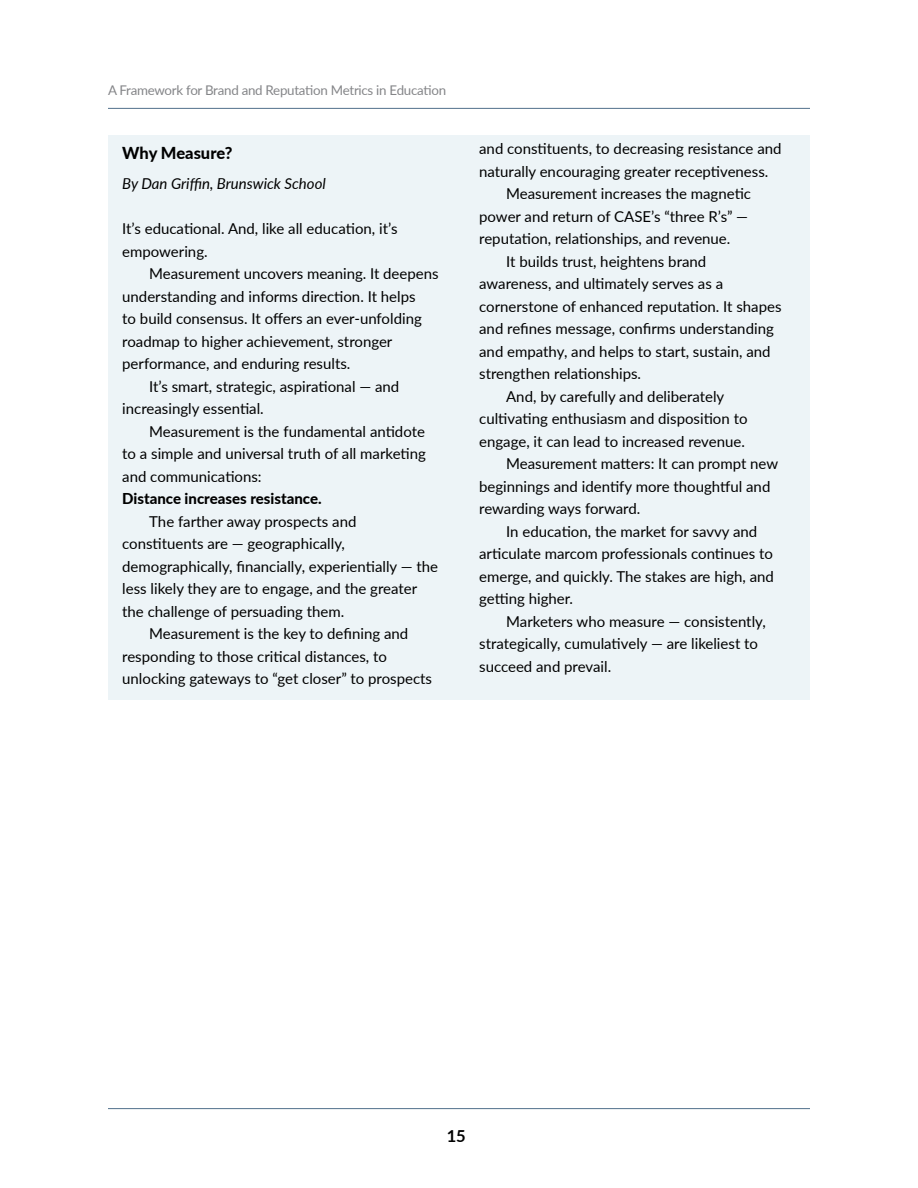
<style>
.page{position:relative;width:918px;height:1188px;background:#fff}
.page>*{position:absolute;margin:0;border:0;box-sizing:border-box;transform-origin:0 0}
.t1{font:800 16.5px "Lato";letter-spacing:-.005em;color:#000}
.t2{font:700 16.5px "Lato";color:#000}
.t3{font:15px/22.5px "Lato";color:#000}
.t4{font:italic 15px "Lato";color:#000}
.t5{font:800 15px "Lato";color:#000}
.t6{font:13.35px "Lato";letter-spacing:-.02em;color:#848588}
</style>
<div class="page">
<div style="left:108px;top:135px;width:702px;height:565px;background:#edf4f7"></div>
<hr style="left:108px;top:108px;width:702px;height:1px;background:#51708b">
<hr style="left:108px;top:1108px;width:702px;height:1px;background:#51708b">
<p class="t6" style="left:108px;top:81px;width:340px">A Framework for Brand and Reputation Metrics in Education</p>
<p class="t1" style="left:122px;top:141px;width:112px">Why Measure?</p>
<p class="t4" style="left:122px;top:173px;width:205px">By Dan Griffin, Brunswick School</p>
<p class="t3" style="left:122px;top:217px;width:277px">It’s educational. And, like all education, it’s empowering.</p>
<p class="t3" style="left:149px;top:262px;width:291px">Measurement uncovers meaning. It deepens</p>
<p class="t3" style="left:122px;top:284px;width:295px">understanding and informs direction. It helps</p>
<p class="t3" style="left:122px;top:307px;width:301px">to build consensus. It offers an ever-unfolding</p>
<p class="t3" style="left:122px;top:329px;width:272px">roadmap to higher achievement, stronger</p>
<p class="t3" style="left:122px;top:352px;width:230px">performance, and enduring results.</p>
<p class="t3" style="left:149px;top:374px;width:252px">It’s smart, strategic, aspirational — and</p>
<p class="t3" style="left:122px;top:397px;width:143px">increasingly essential.</p>
<p class="t3" style="left:149px;top:419px;width:277px">Measurement is the fundamental antidote</p>
<p class="t3" style="left:122px;top:442px;width:305px">to a simple and universal truth of all marketing</p>
<p class="t3" style="left:122px;top:464px;width:141px">and communications:</p>
<p class="t5" style="left:122px;top:487px;width:201px">Distance increases resistance.</p>
<p class="t3" style="left:149px;top:509px;width:209px">The farther away prospects and</p>
<p class="t3" style="left:122px;top:532px;width:224px">constituents are — geographically,</p>
<p class="t3" style="left:122px;top:554px;width:317px">demographically, financially, experientially — the</p>
<p class="t3" style="left:122px;top:577px;width:296px">less likely they are to engage, and the greater</p>
<p class="t3" style="left:122px;top:599px;width:224px">the challenge of persuading them.</p>
<p class="t3" style="left:149px;top:622px;width:261px">Measurement is the key to defining and</p>
<p class="t3" style="left:122px;top:644px;width:266px">responding to those critical distances, to</p>
<p class="t3" style="left:122px;top:667px;width:311px">unlocking gateways to “get closer” to prospects</p>
<p class="t3" style="left:479px;top:137px;width:304px">and constituents, to decreasing resistance and</p>
<p class="t3" style="left:479px;top:160px;width:291px">naturally encouraging greater receptiveness.</p>
<p class="t3" style="left:506px;top:182px;width:246px">Measurement increases the magnetic</p>
<p class="t3" style="left:479px;top:205px;width:271px">power and return of CASE’s “three R’s” —</p>
<p class="t3" style="left:479px;top:227px;width:253px">reputation, relationships, and revenue.</p>
<p class="t3" style="left:506px;top:250px;width:202px">It builds trust, heightens brand</p>
<p class="t3" style="left:479px;top:272px;width:245px">awareness, and ultimately serves as a</p>
<p class="t3" style="left:479px;top:295px;width:304px">cornerstone of enhanced reputation. It shapes</p>
<p class="t3" style="left:479px;top:317px;width:296px">and refines message, confirms understanding</p>
<p class="t3" style="left:479px;top:340px;width:293px">and empathy, and helps to start, sustain, and</p>
<p class="t3" style="left:479px;top:362px;width:163px">strengthen relationships.</p>
<p class="t3" style="left:506px;top:385px;width:220px">And, by carefully and deliberately</p>
<p class="t3" style="left:479px;top:407px;width:270px">cultivating enthusiasm and disposition to</p>
<p class="t3" style="left:479px;top:430px;width:267px">engage, it can lead to increased revenue.</p>
<p class="t3" style="left:506px;top:452px;width:274px">Measurement matters: It can prompt new</p>
<p class="t3" style="left:479px;top:475px;width:293px">beginnings and identify more thoughtful and</p>
<p class="t3" style="left:479px;top:497px;width:163px">rewarding ways forward.</p>
<p class="t3" style="left:506px;top:520px;width:253px">In education, the market for savvy and</p>
<p class="t3" style="left:479px;top:542px;width:295px">articulate marcom professionals continues to</p>
<p class="t3" style="left:479px;top:565px;width:296px">emerge, and quickly. The stakes are high, and</p>
<p class="t3" style="left:479px;top:587px;width:95px">getting higher.</p>
<p class="t3" style="left:506px;top:610px;width:261px">Marketers who measure — consistently,</p>
<p class="t3" style="left:479px;top:632px;width:280px">strategically, cumulatively — are likeliest to</p>
<p class="t3" style="left:479px;top:655px;width:134px">succeed and prevail.</p>
<p class="t2" style="left:447px;top:1124px;width:21px">15</p>
</div>
